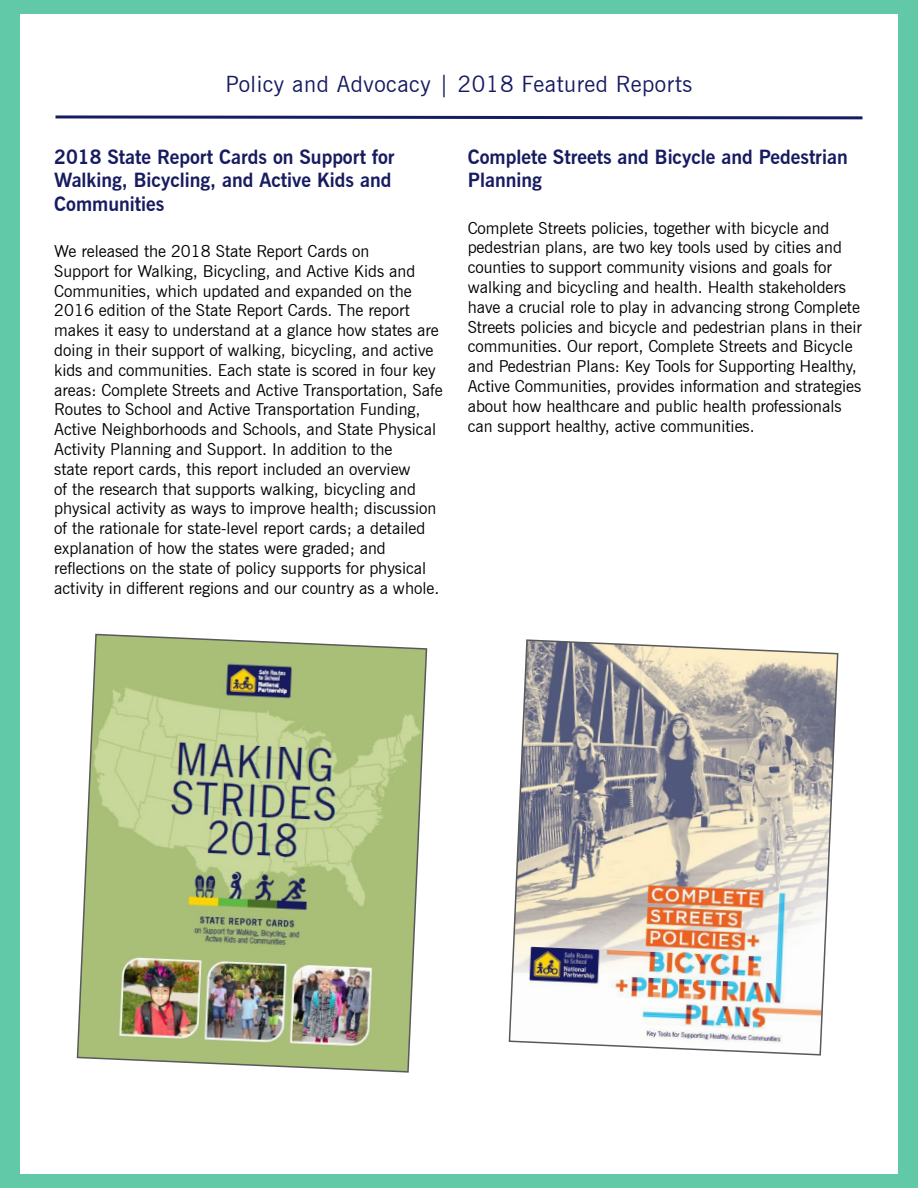
<style>
.page{position:relative;width:918px;height:1188px;background:#61c9a8}
.page>*{position:absolute;margin:0;border:0;box-sizing:border-box;transform-origin:0 0}
.t1{font:22.5px "News Gothic BT";letter-spacing:.025em;color:#171b60}
.t2{font:700 19.5px/23.4px "News Gothic BT";color:#171b60}
.t3{font:16.5px/19.8px "News Gothic BT";color:#000}
</style>
<div class="page">
<div style="left:20px;top:14px;width:878px;height:1160px;background:#fff"></div>
<svg style="left:55px;top:115px;width:808px;height:5px"></svg>
<img style="left:76px;top:633px;width:352px;height:440px">
<img style="left:508px;top:639px;width:331px;height:417px">
<h1 class="t1" style="left:226px;top:71px;width:468px">Policy and Advocacy | 2018 Featured Reports</h1>
<p class="t2" style="left:54px;top:145px;width:342px">2018 State Report Cards on Support for<br>Walking, Bicycling, and Active Kids and<br>Communities</p>
<p class="t3" style="left:54px;top:241px;width:390px">We released the 2018 State Report Cards on<br>Support for Walking, Bicycling, and Active Kids and Communities, which updated and expanded on the 2016 edition of the State Report Cards. The report makes it easy to understand at a glance how states are doing in their support of walking, bicycling, and active kids and communities. Each state is scored in four key areas: Complete Streets and Active Transportation, Safe Routes to School and Active Transportation Funding, Active Neighborhoods and Schools, and State Physical Activity Planning and Support. In addition to the<br>state report cards, this report included an overview<br>of the research that supports walking, bicycling and physical activity as ways to improve health; discussion of the rationale for state-level report cards; a detailed explanation of how the states were graded; and reflections on the state of policy supports for physical activity in different regions and our country as a whole.</p>
<p class="t2" style="left:468px;top:145px;width:382px">Complete Streets and Bicycle and Pedestrian<br>Planning</p>
<p class="t3" style="left:468px;top:218px;width:396px">Complete Streets policies, together with bicycle and pedestrian plans, are two key tools used by cities and counties to support community visions and goals for walking and bicycling and health. Health stakeholders have a crucial role to play in advancing strong Complete Streets policies and bicycle and pedestrian plans in their communities. Our report, Complete Streets and Bicycle and Pedestrian Plans: Key Tools for Supporting Healthy, Active Communities, provides information and strategies about how healthcare and public health professionals can support healthy, active communities.</p>
</div>
